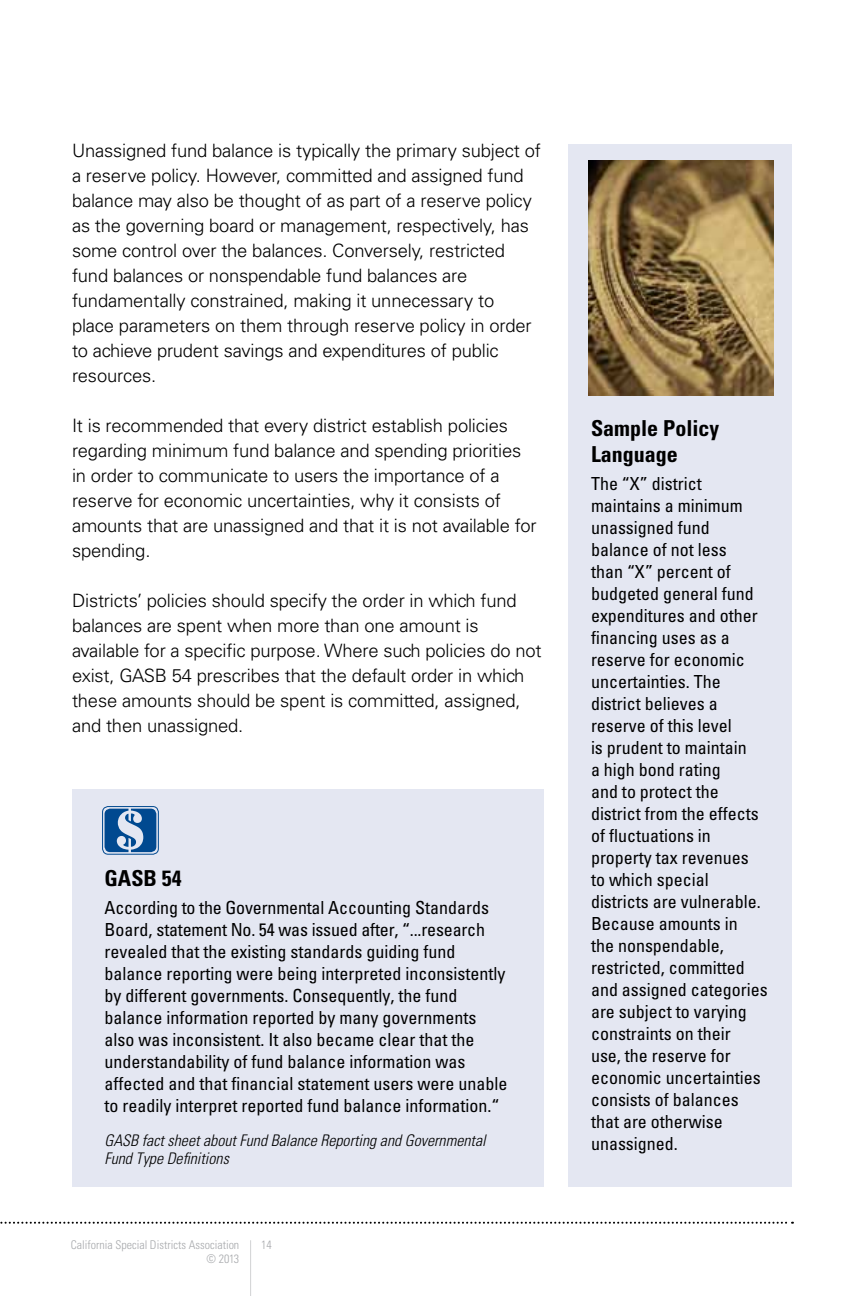
<style>
.page{position:relative;width:864px;height:1296px;background:#fff}
.page>*{position:absolute;margin:0;border:0;box-sizing:border-box;transform-origin:0 0}
.t1{font:700 condensed 22px/26px "Univers LT Std";color:#000}
.t2{font:300 18.4px/25px "Univers LT Std";letter-spacing:-.01em;color:#000}
.t3{font:condensed 18px/22px "Univers LT Std";color:#000}
.t4{font:italic 300 condensed 16px/18px "Univers LT Std";color:#000}
.t5{font:300 condensed 12px "Univers LT Std";color:#a7a9ac}
</style>
<div class="page">
<hr style="left:250px;top:1240px;width:1px;height:56px;background:#d1d3d4">
<svg style="left:0;top:1222px;width:793px;height:2px"></svg>
<div style="left:568px;top:144px;width:224px;height:1043px;background:#e4e7f2"></div>
<img style="left:588px;top:160px;width:186px;height:235px">
<div style="left:72px;top:789px;width:472px;height:398px;background:#e4e7f2"></div>
<svg style="left:105px;top:809px;width:51px;height:43px"></svg>
<div style="left:102px;top:806px;width:57px;height:49px;border:1px solid #004990;border-radius:6px"></div>
<p class="t2" style="left:72px;top:138px;width:470px">Unassigned fund balance is typically the primary subject of a reserve policy. However, committed and assigned fund balance may also be thought of as part of a reserve policy as the governing board or management, respectively, has some control over the balances. Conversely, restricted fund balances or nonspendable fund balances are fundamentally constrained, making it unnecessary to place parameters on them through reserve policy in order to achieve prudent savings and expenditures of public resources.</p>
<p class="t2" style="left:72px;top:413px;width:466px">It is recommended that every district establish policies regarding minimum fund balance and spending priorities in order to communicate to users the importance of a reserve for economic uncertainties, why it consists of amounts that are unassigned and that it is not available for spending.</p>
<p class="t2" style="left:72px;top:588px;width:471px">Districts’ policies should specify the order in which fund balances are spent when more than one amount is available for a specific purpose. Where such policies do not exist, GASB 54 prescribes that the default order in which these amounts should be spent is committed, assigned, and then unassigned.</p>
<p class="t1" style="left:105px;top:865px;width:78px">GASB 54</p>
<p class="t3" style="left:105px;top:896px;width:404px">According to the Governmental Accounting Standards Board, statement No. 54 was issued after, “...research revealed that the existing standards guiding fund balance reporting were being interpreted inconsistently by different governments. Consequently, the fund balance information reported by many governments also was inconsistent. It also became clear that the understandability of fund balance information was affected and that financial statement users were unable to readily interpret reported fund balance information.“</p>
<p class="t4" style="left:105px;top:1131px;width:383px">GASB fact sheet about Fund Balance Reporting and Governmental<br>Fund Type Definitions</p>
<p class="t5" style="left:71px;top:1238px;width:170px">California Special Districts Association</p>
<p class="t5" style="left:261px;top:1238px;width:12px">14</p>
<p class="t5" style="left:206px;top:1251px;width:34px">© 2013</p>
<p class="t1" style="left:591px;top:416px;width:130px">Sample Policy<br>Language</p>
<p class="t3" style="left:591px;top:473px;width:178px">The “X” district maintains a minimum unassigned fund balance of not less<br>than “X” percent of budgeted general fund expenditures and other financing uses as a reserve for economic uncertainties. The district believes a reserve of this level<br>is prudent to maintain<br>a high bond rating<br>and to protect the district from the effects of fluctuations in property tax revenues<br>to which special districts are vulnerable.<br>Because amounts in<br>the nonspendable, restricted, committed and assigned categories are subject to varying constraints on their<br>use, the reserve for economic uncertainties consists of balances that are otherwise unassigned.</p>
</div>
